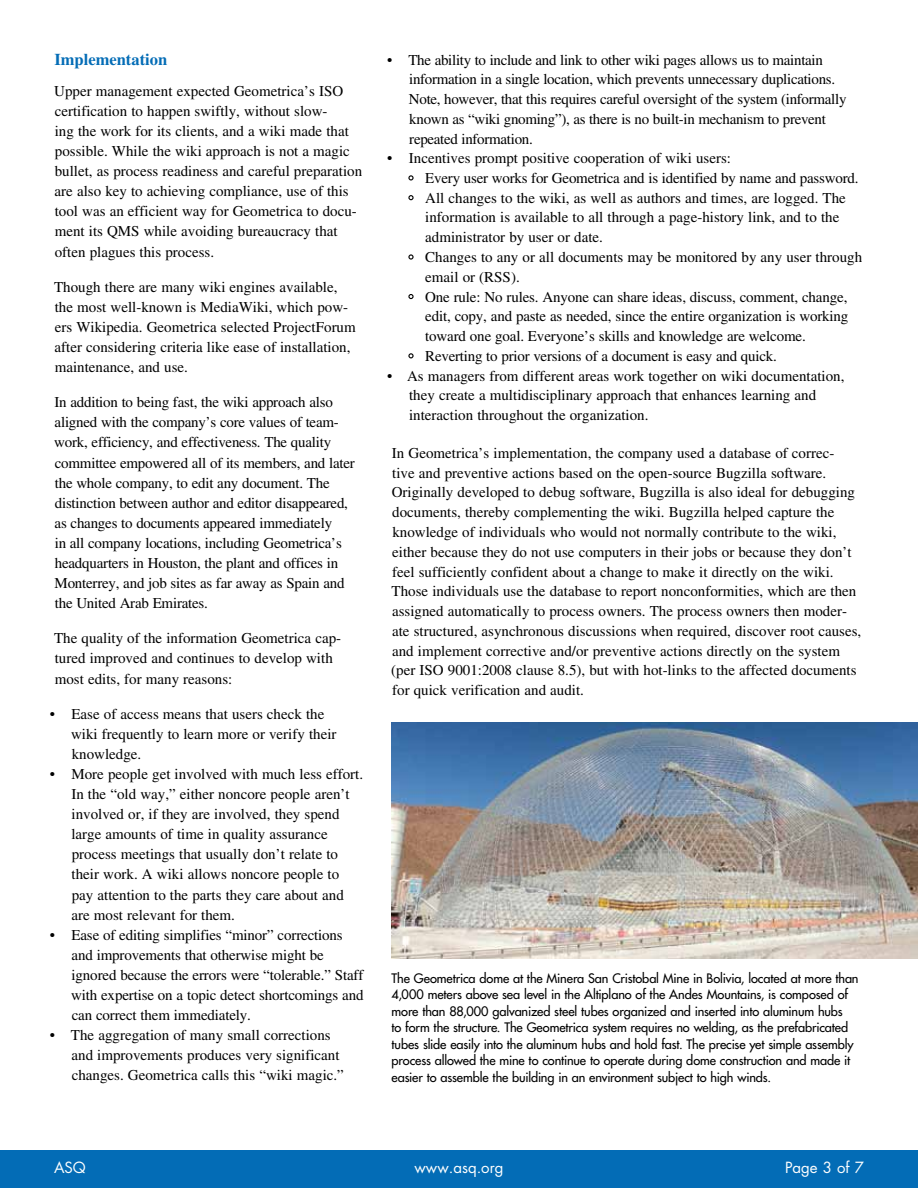
<style>
.page{position:relative;width:918px;height:1188px;background:#fff}
.page>*{position:absolute;margin:0;border:0;box-sizing:border-box;transform-origin:0 0}
.t1{font:700 16.5px "Times LT Std";color:#036cb6}
.t2{font:15px/20.1px "Times LT Std";color:#000}
.t3{font:15px/19.8px "Times LT Std";letter-spacing:-.02em;color:#000}
.t4{font:15px "Futura Std";color:#fff}
.t5{font:500 12.75px/16.5px "Futura Std";letter-spacing:-.005em;color:#000}
</style>
<div class="page">
<div style="left:0;top:1150px;width:918px;height:38px;background:#036cb6"></div>
<svg style="left:408px;top:175px;width:6px;height:6px"></svg>
<svg style="left:408px;top:195px;width:6px;height:5px"></svg>
<svg style="left:408px;top:254px;width:6px;height:6px"></svg>
<svg style="left:408px;top:294px;width:6px;height:5px"></svg>
<svg style="left:408px;top:353px;width:6px;height:5px"></svg>
<img style="left:392px;top:722px;width:526px;height:236px">
<p class="t1" style="left:54px;top:50px;width:114px">Implementation</p>
<p class="t2" style="left:54px;top:81px;width:309px">Upper management expected Geometrica’s ISO certification to happen swiftly, without slow-<br>ing the work for its clients, and a wiki made that possible. While the wiki approach is not a magic bullet, as process readiness and careful preparation are also key to achieving compliance, use of this tool was an efficient way for Geometrica to docu&shy;ment its QMS while avoiding bureaucracy that often plagues this process.</p>
<p class="t2" style="left:54px;top:277px;width:303px">Though there are many wiki engines available, the most well-known is MediaWiki, which pow&shy;ers Wikipedia. Geometrica selected ProjectForum after considering criteria like ease of installation, maintenance, and use.</p>
<p class="t2" style="left:54px;top:392px;width:302px">In addition to being fast, the wiki approach also aligned with the company’s core values of team&shy;work, efficiency, and effectiveness. The quality committee empowered all of its members, and later the whole company, to edit any document. The distinction between author and editor disappeared, as changes to documents appeared immediately<br>in all company locations, including Geometrica’s headquarters in Houston, the plant and offices in Monterrey, and job sites as far away as Spain and the United Arab Emirates.</p>
<p class="t2" style="left:54px;top:628px;width:289px">The quality of the information Geometrica cap&shy;tured improved and continues to develop with most edits, for many reasons:</p>
<p class="t2" style="left:71px;top:704px;width:267px;text-indent:-21px">• Ease of access means that users check the wiki frequently to learn more or verify their knowledge.</p>
<p class="t2" style="left:71px;top:764px;width:293px;text-indent:-22px">• More people get involved with much less effort.<br>In the “old way,” either noncore people aren’t involved or, if they are involved, they spend large amounts of time in quality assurance process meetings that usually don’t relate to their work. A wiki allows noncore people to pay attention to the parts they care about and are most relevant for them.</p>
<p class="t2" style="left:71px;top:925px;width:294px;text-indent:-21px">• Ease of editing simplifies “minor” corrections and improvements that otherwise might be ignored because the errors were “tolerable.” Staff with expertise on a topic detect shortcomings and can correct them immediately.</p>
<p class="t2" style="left:72px;top:1025px;width:274px;text-indent:-22px">• The aggregation of many small corrections and improvements produces very significant changes. Geometrica calls this “wiki magic.”</p>
<p class="t3" style="left:409px;top:50px;width:439px;text-indent:-22px">• The ability to include and link to other wiki pages allows us to maintain information in a single location, which prevents unnecessary duplications.<br>Note, however, that this requires careful oversight of the system (informally known as “wiki gnoming”), as there is no built-in mechanism to prevent repeated information.</p>
<p class="t2" style="left:425px;top:148px;width:438px;text-indent:-38px">• Incentives prompt positive cooperation of wiki users:<br>Every user works for Geometrica and is identified by name and password.<br>All changes to the wiki, as well as authors and times, are logged. The information is available to all through a page-history link, and to the administrator by user or date.<br>Changes to any or all documents may be monitored by any user through email or (RSS).<br>One rule: No rules. Anyone can share ideas, discuss, comment, change, edit, copy, and paste as needed, since the entire organization is working toward one goal. Everyone’s skills and knowledge are welcome.<br>Reverting to prior versions of a document is easy and quick.</p>
<p class="t2" style="left:409px;top:366px;width:437px;text-indent:-22px">• As managers from different areas work together on wiki documentation, they create a multidisciplinary approach that enhances learning and interaction throughout the organization.</p>
<p class="t2" style="left:391px;top:443px;width:471px">In Geometrica’s implementation, the company used a database of correc-<br>tive and preventive actions based on the open-source Bugzilla software.<br>Originally developed to debug software, Bugzilla is also ideal for debugging documents, thereby complementing the wiki. Bugzilla helped capture the knowledge of individuals who would not normally contribute to the wiki, either because they do not use computers in their jobs or because they don’t feel sufficiently confident about a change to make it directly on the wiki.<br>Those individuals use the database to report nonconformities, which are then assigned automatically to process owners. The process owners then moder&shy;ate structured, asynchronous discussions when required, discover root causes, and implement corrective and/or preventive actions directly on the system (per ISO 9001:2008 clause 8.5), but with hot-links to the affected documents for quick verification and audit.</p>
<p class="t5" style="left:392px;top:970px;width:469px">The Geometrica dome at the Minera San Cristobal Mine in Bolivia, located at more than 4,000 meters above sea level in the Altiplano of the Andes Mountains, is composed of more than 88,000 galvanized steel tubes organized and inserted into aluminum hubs<br>to form the structure. The Geometrica system requires no welding, as the prefabricated tubes slide easily into the aluminum hubs and hold fast. The precise yet simple assembly process allowed the mine to continue to operate during dome construction and made it easier to assemble the building in an environment subject to high winds.</p>
<p class="t4" style="left:54px;top:1158px;width:33px">ASQ</p>
<p class="t4" style="left:415px;top:1158px;width:90px">www.asq.org</p>
<p class="t4" style="left:785px;top:1158px;width:80px">Page 3 of 7</p>
</div>
